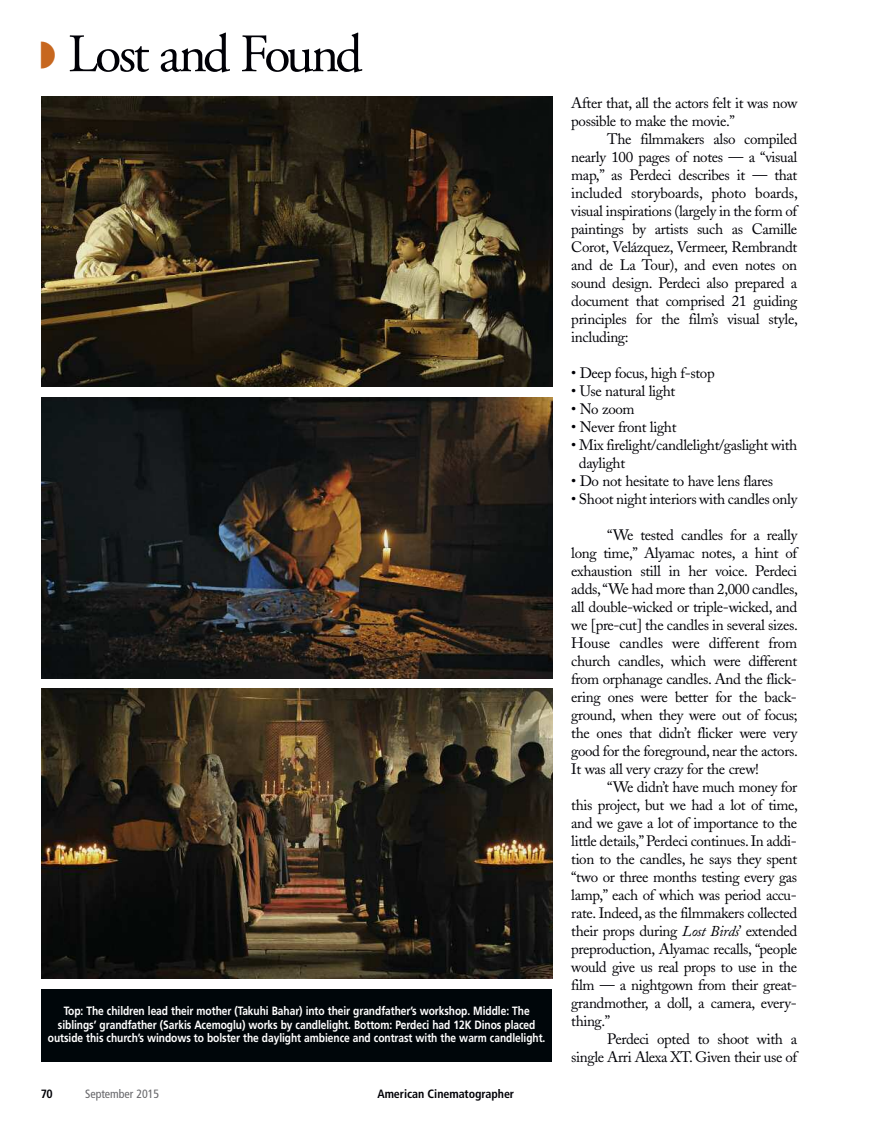
<style>
.page{position:relative;width:878px;height:1134px;background:#fff}
.page>*{position:absolute;margin:0;border:0;box-sizing:border-box;transform-origin:0 0}
.t1{font:54px "Adobe Garamond";letter-spacing:-.06em;color:#000006}
.t2{font:15px/18px "Adobe Caslon";letter-spacing:-.025em;color:#000006;text-align:justify}
.t3{font:700 12px/13.5px "Frutiger";letter-spacing:-.005em;color:#fff;text-align:center;scale:.85 1}
.t4{font:700 condensed 12px "Frutiger";letter-spacing:-.005em;color:#000006}
.t5{font:condensed 12px "Frutiger";letter-spacing:-.005em;color:#66666a}
.s1{color:#c7671f}
.s2{font-style:italic}
</style>
<div class="page">
<img style="left:41px;top:97px;width:511px;height:290px">
<img style="left:41px;top:397px;width:511px;height:281px">
<img style="left:41px;top:689px;width:511px;height:289px">
<div style="left:41px;top:989px;width:511px;height:73px;background:#00060a"></div>
<h1 class="t1" style="left:40px;top:33px;width:324px"><span class="s1">◗</span> Lost and Found</h1>
<p class="t3" style="left:48px;top:1005px;width:587px">Top: The children lead their mother (Takuhi Bahar) into their grandfather’s workshop. Middle: The siblings’ grandfather (Sarkis Acemoglu) works by candlelight. Bottom: Perdeci had 12K Dinos placed outside this church’s windows to bolster the daylight ambience and contrast with the warm candlelight.</p>
<p class="t4" style="left:41px;top:1089px;width:13px">70</p>
<p class="t5" style="left:85px;top:1089px;width:76px">September 2015</p>
<p class="t4" style="left:377px;top:1089px;width:138px">American Cinematographer</p>
<p class="t2" style="left:571px;top:96px;width:227px">After that, all the actors felt it was now possible to make the movie.”</p>
<p class="t2" style="left:571px;top:132px;width:228px;text-indent:36px">The filmmakers also compiled nearly 100 pages of notes — a “visual map,” as Perdeci describes it — that included storyboards, photo boards, visual inspirations (largely in the form of paintings by artists such as Camille Corot, Velázquez, Vermeer, Rembrandt and de La Tour), and even notes on sound design. Perdeci also prepared a document that comprised 21 guiding principles for the film’s visual style, including:</p>
<p class="t2" style="left:571px;top:366px;width:145px">• Deep focus, high f-stop</p>
<p class="t2" style="left:571px;top:384px;width:105px">• Use natural light</p>
<p class="t2" style="left:571px;top:402px;width:65px">• No zoom</p>
<p class="t2" style="left:571px;top:420px;width:107px">• Never front light</p>
<p class="t2" style="left:579px;top:438px;width:220px;text-indent:-8px">• Mix firelight/candlelight/gaslight with daylight</p>
<p class="t2" style="left:571px;top:474px;width:203px">• Do not hesitate to have lens flares</p>
<p class="t2" style="left:571px;top:492px;width:227px">• Shoot night interiors with candles only</p>
<p class="t2" style="left:571px;top:528px;width:228px;text-indent:36px">“We tested candles for a really long time,” Alyamac notes, a hint of exhaustion still in her voice. Perdeci adds,“We had more than 2,000 candles, all double-wicked or triple-wicked, and we [pre-cut] the candles in several sizes.<br>House candles were different from church candles, which were different from orphanage candles. And the flick&shy;ering ones were better for the back&shy;ground, when they were out of focus; the ones that didn’t flicker were very good for the foreground, near the actors.<br>It was all very crazy for the crew!</p>
<p class="t2" style="left:571px;top:780px;width:228px;text-indent:36px">“We didn’t have much money for this project, but we had a lot of time, and we gave a lot of importance to the little details,”Perdeci continues.In addi&shy;tion to the candles, he says they spent “two or three months testing every gas lamp,” each of which was period accu&shy;rate. Indeed, as the filmmakers collected their props during <span class="s2">Lost Birds</span>’ extended preproduction, Alyamac recalls, “people would give us real props to use in the film — a nightgown from their great&shy;grandmother, a doll, a camera, every&shy;thing.”</p>
<p class="t2" style="left:571px;top:1032px;width:227px;text-align:right">Perdeci opted to shoot with a single Arri Alexa XT. Given their use of</p>
</div>
